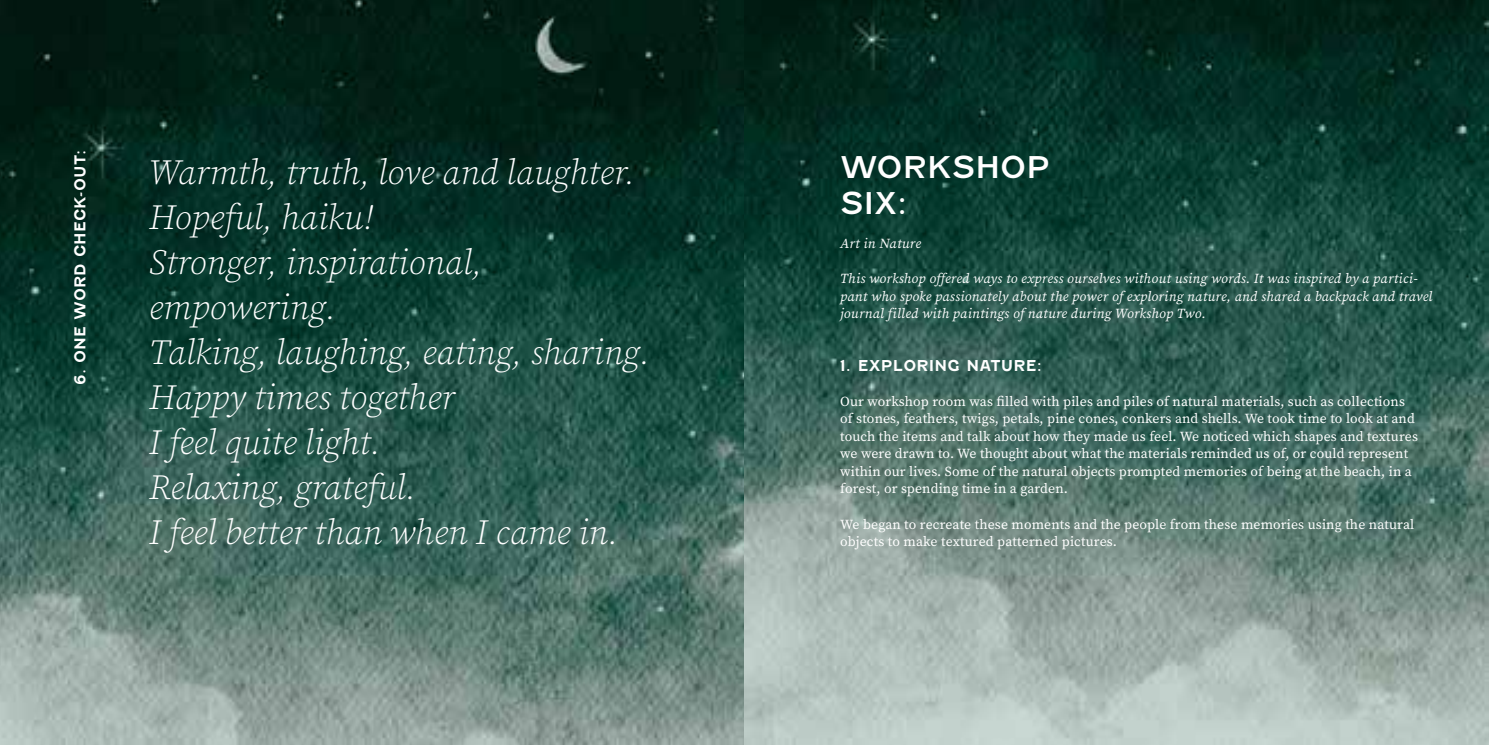
<style>
.page{position:relative;width:1489px;height:745px;background:#fff}
.page>*{position:absolute;margin:0;border:0;box-sizing:border-box;transform-origin:0 0}
.t1{font:italic 300 35px "Source Serif Pro";color:#fff}
.t2{font:30px "Fenwick Rg";color:#fff}
.t3{font:700 15px "Fenwick Rg";letter-spacing:.005em;color:#fff}
.t4{font:13.75px/17.5px "Source Serif Pro";letter-spacing:.01em;color:#fff}
.t5{font:italic 13.75px/17.5px "Source Serif Pro";letter-spacing:.02em;color:#fff}
</style>
<div class="page">
<img style="left:0;top:0;width:1488px;height:744px">
<p class="t3" style="left:71px;top:384px;width:236px;rotate:-90deg">6. ONE WORD CHECK-OUT:</p>
<p class="t1" style="left:149px;top:149px;width:488px">Warmth, truth, love and laughter.</p>
<p class="t1" style="left:149px;top:194px;width:226px">Hopeful, haiku!</p>
<p class="t1" style="left:149px;top:239px;width:335px">Stronger, inspirational,</p>
<p class="t1" style="left:149px;top:284px;width:189px">empowering.</p>
<p class="t1" style="left:149px;top:329px;width:503px">Talking, laughing, eating, sharing.</p>
<p class="t1" style="left:149px;top:374px;width:308px">Happy times together</p>
<p class="t1" style="left:149px;top:419px;width:233px">I feel quite light.</p>
<p class="t1" style="left:149px;top:464px;width:269px">Relaxing, grateful.</p>
<p class="t1" style="left:149px;top:509px;width:471px">I feel better than when I came in.</p>
<p class="t2" style="left:840px;top:149px;width:211px">WORKSHOP</p>
<p class="t2" style="left:840px;top:185px;width:68px">SIX:</p>
<p class="t5" style="left:840px;top:234px;width:82px">Art in Nature</p>
<p class="t5" style="left:840px;top:269px;width:593px">This workshop offered ways to express ourselves without using words. It was inspired by a partici&shy;pant who spoke passionately about the power of exploring nature, and shared a backpack and travel journal filled with paintings of nature during Workshop Two.</p>
<p class="t3" style="left:840px;top:356px;width:203px">1. EXPLORING NATURE:</p>
<p class="t4" style="left:840px;top:392px;width:579px">Our workshop room was filled with piles and piles of natural materials, such as collections of stones, feathers, twigs, petals, pine cones, conkers and shells. We took time to look at and touch the items and talk about how they made us feel. We noticed which shapes and textures we were drawn to. We thought about what the materials reminded us of, or could represent within our lives. Some of the natural objects prompted memories of being at the beach, in a forest, or spending time in a garden.</p>
<p class="t4" style="left:840px;top:515px;width:575px">We began to recreate these moments and the people from these memories using the natural objects to make textured patterned pictures.</p>
</div>
